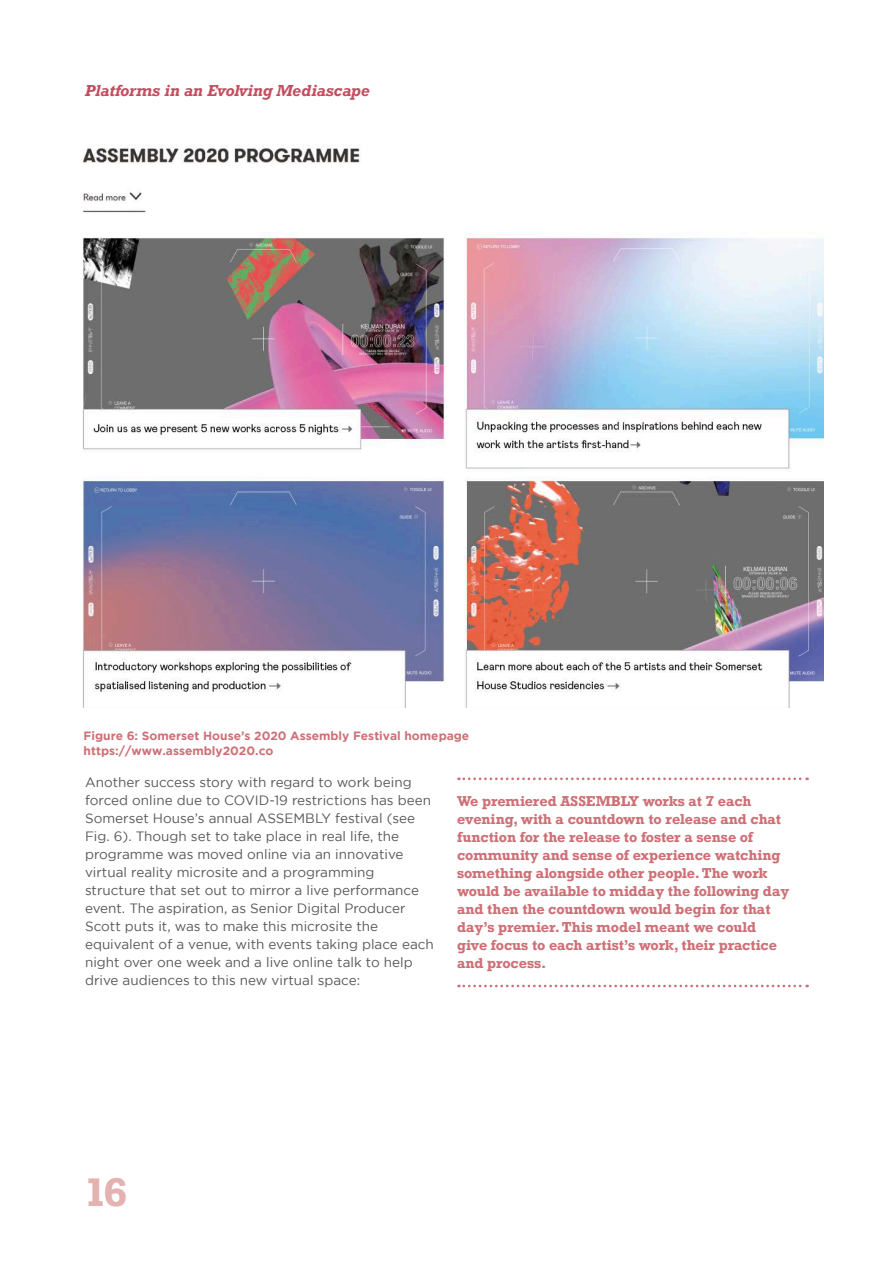
<style>
.page{position:relative;width:893px;height:1263px;background:#fff}
.page>*{position:absolute;margin:0;border:0;box-sizing:border-box;transform-origin:0 0}
.t1{font:700 37.5px "Rockwell";color:#e3b2b1}
.t2{font:italic 700 15px "Rockwell";color:#c24e5f}
.t3{font:13.5px/18px "Gotham";color:#57585a}
.t4{font:700 13.5px/18px "Rockwell";letter-spacing:-.01em;color:#cd7076}
.t5{font:700 12px "Gotham";color:#cd7076}
</style>
<div class="page">
<img style="left:82px;top:148px;width:742px;height:559px">
<svg style="left:458px;top:777px;width:350px;height:3px"></svg>
<svg style="left:458px;top:985px;width:350px;height:2px"></svg>
<p class="t2" style="left:85px;top:81px;width:286px">Platforms in an Evolving Mediascape</p>
<p class="t5" style="left:84px;top:729px;width:387px">Figure 6: Somerset House’s 2020 Assembly Festival homepage</p>
<p class="t5" style="left:84px;top:744px;width:191px">https://www.assembly2020.co</p>
<p class="t3" style="left:85px;top:773px;width:350px">Another success story with regard to work being forced online due to COVID-19 restrictions has been Somerset House’s annual ASSEMBLY festival (see Fig. 6). Though set to take place in real life, the programme was moved online via an innovative virtual reality microsite and a programming structure that set out to mirror a live performance event. The aspiration, as Senior Digital Producer Scott puts it, was to make this microsite the equivalent of a venue, with events taking place each night over one week and a live online talk to help drive audiences to this new virtual space:</p>
<p class="t4" style="left:457px;top:791px;width:334px">We premiered ASSEMBLY works at 7 each evening, with a countdown to release and chat function for the release to foster a sense of community and sense of experience watching something alongside other people. The work would be available to midday the following day and then the countdown would begin for that day’s premier. This model meant we could give focus to each artist’s work, their practice and process.</p>
<p class="t1" style="left:84px;top:1168px;width:45px">16</p>
</div>
